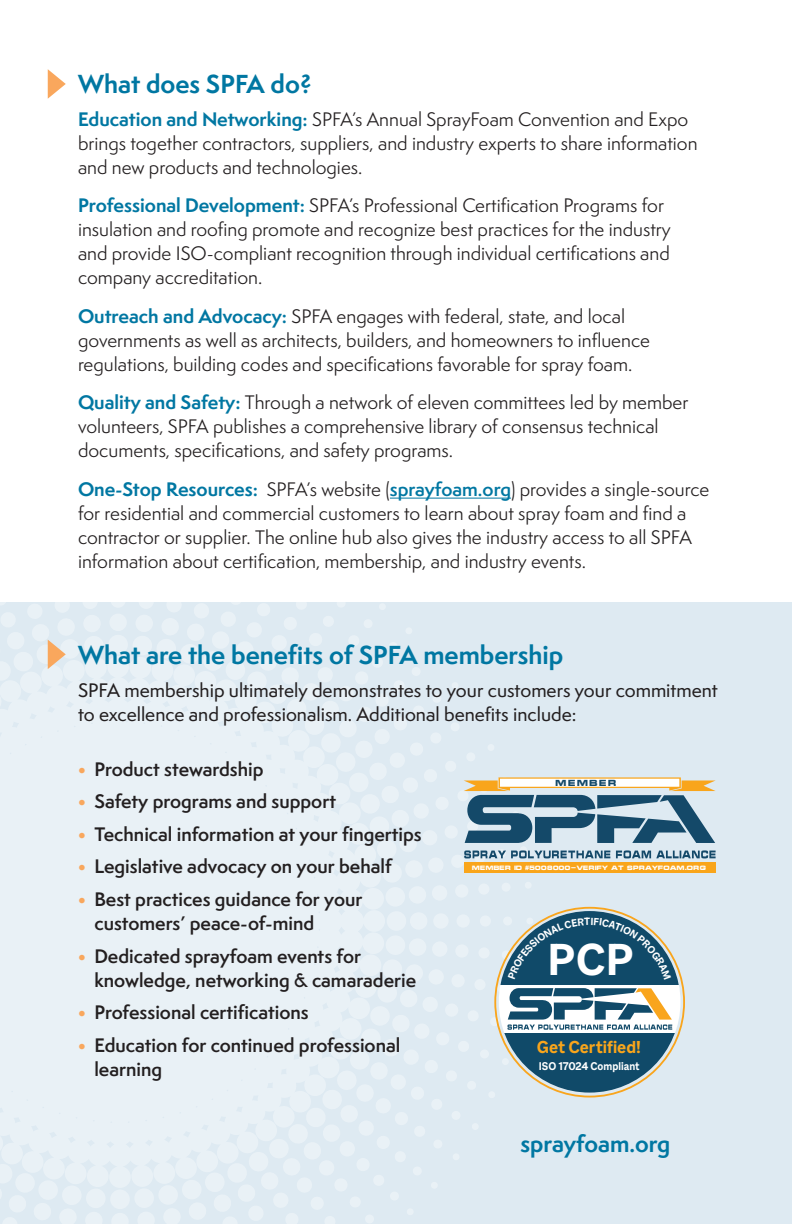
<style>
.page{position:relative;width:792px;height:1224px;background:#fff}
.page>*{position:absolute;margin:0;border:0;box-sizing:border-box;transform-origin:0 0}
.t1{font:48.2px "Macklin Sans Variable";color:#fff}
.t2{font:700 24px "Semplicita Pro";color:#0077a2}
.t3{font:700 22px "Semplicita Pro";color:#0077a2}
.t4{font:18.6px "Macklin Sans Variable";color:#f9a51b}
.t5{font:18px/24px "Semplicita Pro";color:#231f20}
.t6{font:600 18px/24px "Semplicita Pro";color:#231f20}
.t7{font:500 18px/24px "Semplicita Pro";color:#231f20}
.t8{font:12.2px "Macklin Sans Variable";color:#fff;scale:.95 1}
.t9{font:700 8.6px "Microgramma";letter-spacing:.095em;color:#144969}
.t10{font:700 6px "Microgramma";letter-spacing:-.04em;color:#fff}
.s1{font-weight:700;color:#0077a2}
.s2{font-weight:600;color:#0077a2}
.s3{color:#f9a75d}
.s4{font-family:"Arial";font-weight:900}
</style>
<div class="page">
<div style="left:0;top:602px;width:792px;height:622px;background:#deeaf2"></div>
<div style="left:385px;top:887px;width:21px;height:20px;background:#e9f1f6;border-radius:50%"></div>
<div style="left:408px;top:886px;width:19px;height:18px;background:#e9f1f6;border-radius:50%"></div>
<div style="left:432px;top:885px;width:16px;height:16px;background:#e9f1f6;border-radius:50%"></div>
<div style="left:455px;top:884px;width:14px;height:14px;background:#e9f1f6;border-radius:50%"></div>
<div style="left:478px;top:883px;width:12px;height:12px;background:#e9f1f6;border-radius:50%"></div>
<div style="left:501px;top:882px;width:10px;height:10px;background:#e9f1f6;border-radius:50%"></div>
<div style="left:525px;top:882px;width:7px;height:7px;background:#e9f1f6;border-radius:50%"></div>
<div style="left:132px;top:635px;width:21px;height:21px;background:#e9f1f6;border-radius:50%"></div>
<div style="left:135px;top:614px;width:18px;height:19px;background:#e9f1f6;border-radius:50%"></div>
<div style="left:108px;top:635px;width:20px;height:19px;background:#e9f1f6;border-radius:50%"></div>
<div style="left:109px;top:614px;width:18px;height:17px;background:#e9f1f6;border-radius:50%"></div>
<svg style="left:111px;top:602px;width:14px;height:5px"></svg>
<div style="left:84px;top:635px;width:20px;height:21px;background:#e9f1f6;border-radius:50%"></div>
<div style="left:83px;top:614px;width:18px;height:19px;background:#e9f1f6;border-radius:50%"></div>
<div style="left:86px;top:1188px;width:20px;height:21px;background:#e9f1f6;border-radius:50%"></div>
<svg style="left:0;top:1188px;width:102px;height:36px"></svg>
<div style="left:110px;top:1190px;width:20px;height:19px;background:#e9f1f6;border-radius:50%"></div>
<svg style="left:112px;top:1213px;width:16px;height:11px"></svg>
<div style="left:0;top:656px;width:384px;height:532px;background:#e9f1f6"></div>
<div style="left:134px;top:1188px;width:20px;height:20px;background:#e9f1f6;border-radius:50%"></div>
<hr style="left:390px;top:498px;width:121px;height:1px;background:#0077a2">
<svg style="left:48px;top:69px;width:18px;height:30px"></svg>
<svg style="left:0;top:602px;width:98px;height:80px"></svg>
<svg style="left:138px;top:602px;width:578px;height:281px"></svg>
<svg style="left:137px;top:911px;width:543px;height:313px"></svg>
<h2 class="t2" style="left:78px;top:66px;width:235px">What does SPFA do?</h2>
<p class="t5" style="left:78px;top:107px;width:621px"><span class="s1">Education and Networking:</span> SPFA’s Annual SprayFoam Convention and Expo brings together contractors, suppliers, and industry experts to share information and new products and technologies.</p>
<p class="t5" style="left:78px;top:194px;width:594px"><span class="s1">Professional Development:</span> SPFA’s Professional Certification Programs for insulation and roofing promote and recognize best practices for the industry and provide ISO-compliant recognition through individual certifications and company accreditation.</p>
<p class="t5" style="left:78px;top:304px;width:574px"><span class="s1">Outreach and Advocacy:</span> SPFA engages with federal, state, and local governments as well as architects, builders, and homeowners to influence regulations, building codes and specifications favorable for spray foam.</p>
<p class="t5" style="left:78px;top:390px;width:612px"><span class="s1">Quality and Safety:</span> Through a network of eleven committees led by member volunteers, SPFA publishes a comprehensive library of consensus technical documents, specifications, and safety programs.</p>
<p class="t5" style="left:78px;top:477px;width:633px"><span class="s1">One-Stop Resources:</span> SPFA’s website (<span class="s2">sprayfoam.org</span>) provides a single-source for residential and commercial customers to learn about spray foam and find a contractor or supplier. The online hub also gives the industry access to all SPFA information about certification, membership, and industry events.</p>
<h2 class="t2" style="left:78px;top:637px;width:487px">What are the benefits of SPFA membership</h2>
<p class="t7" style="left:78px;top:678px;width:641px">SPFA membership ultimately demonstrates to your customers your commitment to excellence and professionalism. Additional benefits include:</p>
<p class="t6" style="left:78px;top:757px;width:187px"><span class="s3">•</span> Product stewardship</p>
<p class="t6" style="left:78px;top:789px;width:260px"><span class="s3">•</span> Safety programs and support</p>
<p class="t6" style="left:78px;top:822px;width:345px"><span class="s3">•</span> Technical information at your fingertips</p>
<p class="t6" style="left:78px;top:854px;width:315px"><span class="s3">•</span> Legislative advocacy on your behalf</p>
<p class="t6" style="left:94px;top:887px;width:270px;text-indent:-16px"><span class="s3">•</span> Best practices guidance for your customers’ peace-of-mind</p>
<p class="t6" style="left:94px;top:944px;width:323px;text-indent:-16px"><span class="s3">•</span> Dedicated sprayfoam events for knowledge, networking &amp; camaraderie</p>
<p class="t6" style="left:78px;top:1000px;width:232px"><span class="s3">•</span> Professional certifications</p>
<p class="t6" style="left:94px;top:1033px;width:308px;text-indent:-16px"><span class="s3">•</span> Education for continued professional learning</p>
<p class="t9" style="left:555px;top:779px;width:63px">MEMBER</p>
<p class="t10" style="left:472px;top:865px;width:236px">MEMBER ID <span class="s4">#</span>5008000-VERIFY AT SPRAYFOAM.ORG</p>
<h1 class="t1" style="left:548px;top:931px;width:88px">PCP</h1>
<p class="t4" style="left:537px;top:1036px;width:106px">Get Certified!</p>
<p class="t8" style="left:539px;top:1059px;width:107px">ISO 17024 Compliant</p>
<p class="t3" style="left:521px;top:1128px;width:151px">sprayfoam.org</p>
</div>
